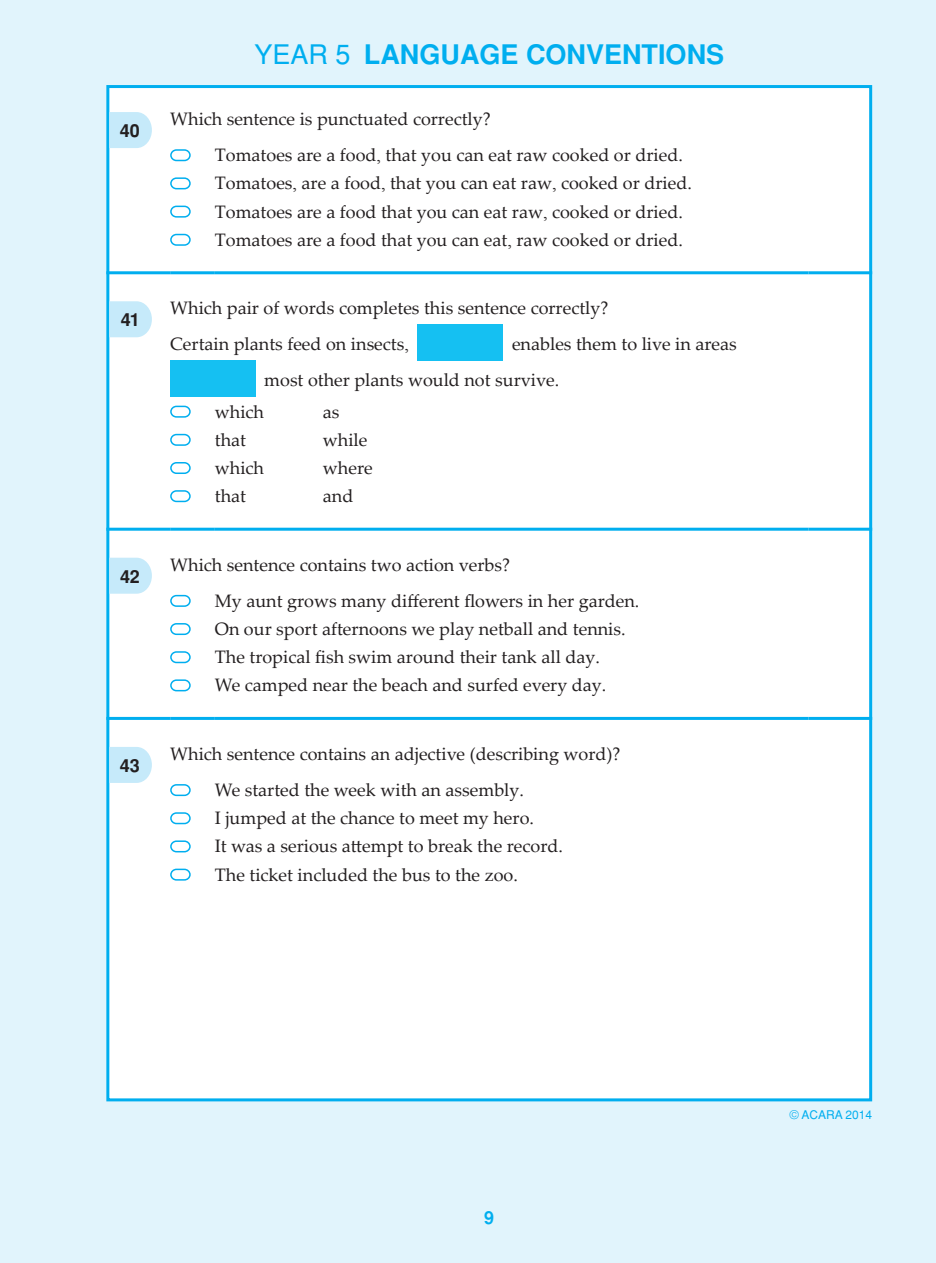
<style>
.page{position:relative;width:936px;height:1263px;background:#fff}
.page>*{position:absolute;margin:0;border:0;box-sizing:border-box;transform-origin:0 0}
.t1{font:700 27px "Helvetica";color:#00aeef}
.t2{font:18px/28.2px "Palatino Linotype";color:#231f20}
.t3{font:700 18px "Helvetica";color:#231f20}
.t4{font:700 18px "Helvetica";color:#00aeef}
.t5{font:12px "Helvetica";color:#00aeef}
.s1{font-weight:400}
.s2{font-family:"Times New Roman"}
</style>
<div class="page">
<div style="left:0;top:0;width:935px;height:1263px;background:#e1f4fc"></div>
<div style="left:106px;top:85px;width:766px;height:1016px;background:#fff;border:3px solid #00aeef"></div>
<hr style="left:106px;top:271px;width:64px;height:3px;background:#00aeef">
<hr style="left:170px;top:271px;width:45px;height:3px;background:#00aeef">
<hr style="left:215px;top:271px;width:593px;height:3px;background:#00aeef">
<hr style="left:808px;top:271px;width:64px;height:3px;background:#00aeef">
<svg style="left:109px;top:112px;width:43px;height:36px"></svg>
<div style="left:170px;top:149px;width:21px;height:12px;border:2px solid #00aeef;border-radius:5px"></div>
<div style="left:170px;top:177px;width:21px;height:12px;border:2px solid #00aeef;border-radius:5px"></div>
<div style="left:170px;top:206px;width:21px;height:12px;border:2px solid #00aeef;border-radius:5px"></div>
<div style="left:170px;top:234px;width:21px;height:12px;border:2px solid #00aeef;border-radius:5px"></div>
<hr style="left:106px;top:528px;width:64px;height:3px;background:#00aeef">
<hr style="left:170px;top:528px;width:45px;height:3px;background:#00aeef">
<hr style="left:215px;top:528px;width:593px;height:3px;background:#00aeef">
<hr style="left:808px;top:528px;width:64px;height:3px;background:#00aeef">
<svg style="left:109px;top:301px;width:43px;height:36px"></svg>
<div style="left:418px;top:324px;width:85px;height:36px;background:#15c0f2"></div>
<div style="left:170px;top:360px;width:85px;height:36px;background:#15c0f2"></div>
<div style="left:170px;top:406px;width:21px;height:12px;border:2px solid #00aeef;border-radius:5px"></div>
<div style="left:170px;top:434px;width:21px;height:12px;border:2px solid #00aeef;border-radius:5px"></div>
<div style="left:170px;top:462px;width:21px;height:12px;border:2px solid #00aeef;border-radius:5px"></div>
<div style="left:170px;top:490px;width:21px;height:12px;border:2px solid #00aeef;border-radius:5px"></div>
<hr style="left:106px;top:717px;width:64px;height:3px;background:#00aeef">
<hr style="left:170px;top:717px;width:45px;height:3px;background:#00aeef">
<hr style="left:215px;top:717px;width:593px;height:3px;background:#00aeef">
<hr style="left:808px;top:717px;width:64px;height:3px;background:#00aeef">
<svg style="left:109px;top:558px;width:43px;height:36px"></svg>
<div style="left:170px;top:595px;width:21px;height:12px;border:2px solid #00aeef;border-radius:5px"></div>
<div style="left:170px;top:623px;width:21px;height:12px;border:2px solid #00aeef;border-radius:5px"></div>
<div style="left:170px;top:651px;width:21px;height:12px;border:2px solid #00aeef;border-radius:5px"></div>
<div style="left:170px;top:679px;width:21px;height:12px;border:2px solid #00aeef;border-radius:5px"></div>
<svg style="left:109px;top:747px;width:43px;height:36px"></svg>
<div style="left:170px;top:784px;width:21px;height:12px;border:2px solid #00aeef;border-radius:5px"></div>
<div style="left:170px;top:812px;width:21px;height:12px;border:2px solid #00aeef;border-radius:5px"></div>
<div style="left:170px;top:840px;width:21px;height:12px;border:2px solid #00aeef;border-radius:5px"></div>
<div style="left:170px;top:869px;width:21px;height:12px;border:2px solid #00aeef;border-radius:5px"></div>
<h1 class="t1" style="left:254px;top:39px;width:471px"><span class="s1">YEAR 5</span> LANGUAGE CONVENTIONS</h1>
<p class="t3" style="left:120px;top:120px;width:22px">40</p>
<p class="t2" style="left:215px;top:100px;width:469px;line-height:36px;text-indent:-45px">Which sentence is punctuated correctly?<br>Tomatoes are a food<span class="s2">,</span> that you can eat raw cooked or dried.</p>
<p class="t2" style="left:215px;top:168px;width:478px">Tomatoes<span class="s2">,</span> are a food<span class="s2">,</span> that you can eat raw<span class="s2">,</span> cooked or dried.<br>Tomatoes are a food that you can eat raw<span class="s2">,</span> cooked or dried.<br>Tomatoes are a food that you can eat<span class="s2">,</span> raw cooked or dried.</p>
<p class="t3" style="left:121px;top:309px;width:21px">41</p>
<p class="t2" style="left:170px;top:290px;width:440px;line-height:36px">Which pair of words completes this sentence correctly?<br>Certain plants feed on insects<span class="s2">,</span></p>
<p class="t2" style="left:264px;top:326px;width:474px;line-height:36px;text-indent:248px">enables them to live in areas most other plants would not survive.</p>
<p class="t2" style="left:215px;top:397px;width:51px">which</p>
<p class="t2" style="left:323px;top:397px;width:18px">as</p>
<p class="t2" style="left:215px;top:425px;width:33px">that</p>
<p class="t2" style="left:323px;top:425px;width:46px">while</p>
<p class="t2" style="left:215px;top:453px;width:51px">which</p>
<p class="t2" style="left:323px;top:453px;width:51px">where</p>
<p class="t2" style="left:215px;top:481px;width:33px">that</p>
<p class="t2" style="left:323px;top:481px;width:32px">and</p>
<p class="t3" style="left:120px;top:566px;width:21px">42</p>
<p class="t2" style="left:215px;top:546px;width:426px;line-height:36px;text-indent:-45px">Which sentence contains two action verbs?<br>My aunt grows many different flowers in her garden.</p>
<p class="t2" style="left:215px;top:614px;width:412px">On our sport afternoons we play netball and tennis.<br>The tropical fish swim around their tank all day.<br>We camped near the beach and surfed every day.</p>
<p class="t3" style="left:120px;top:755px;width:22px">43</p>
<p class="t2" style="left:215px;top:735px;width:407px;line-height:36px;text-indent:-45px">Which sentence contains an adjective (describing word)?<br>We started the week with an assembly.</p>
<p class="t2" style="left:215px;top:803px;width:349px">I jumped at the chance to meet my hero.<br>It was a serious attempt to break the record.<br>The ticket included the bus to the zoo.</p>
<p class="t4" style="left:484px;top:1207px;width:12px">9</p>
<p class="t5" style="left:789px;top:1108px;width:84px">© ACARA 2014</p>
</div>
